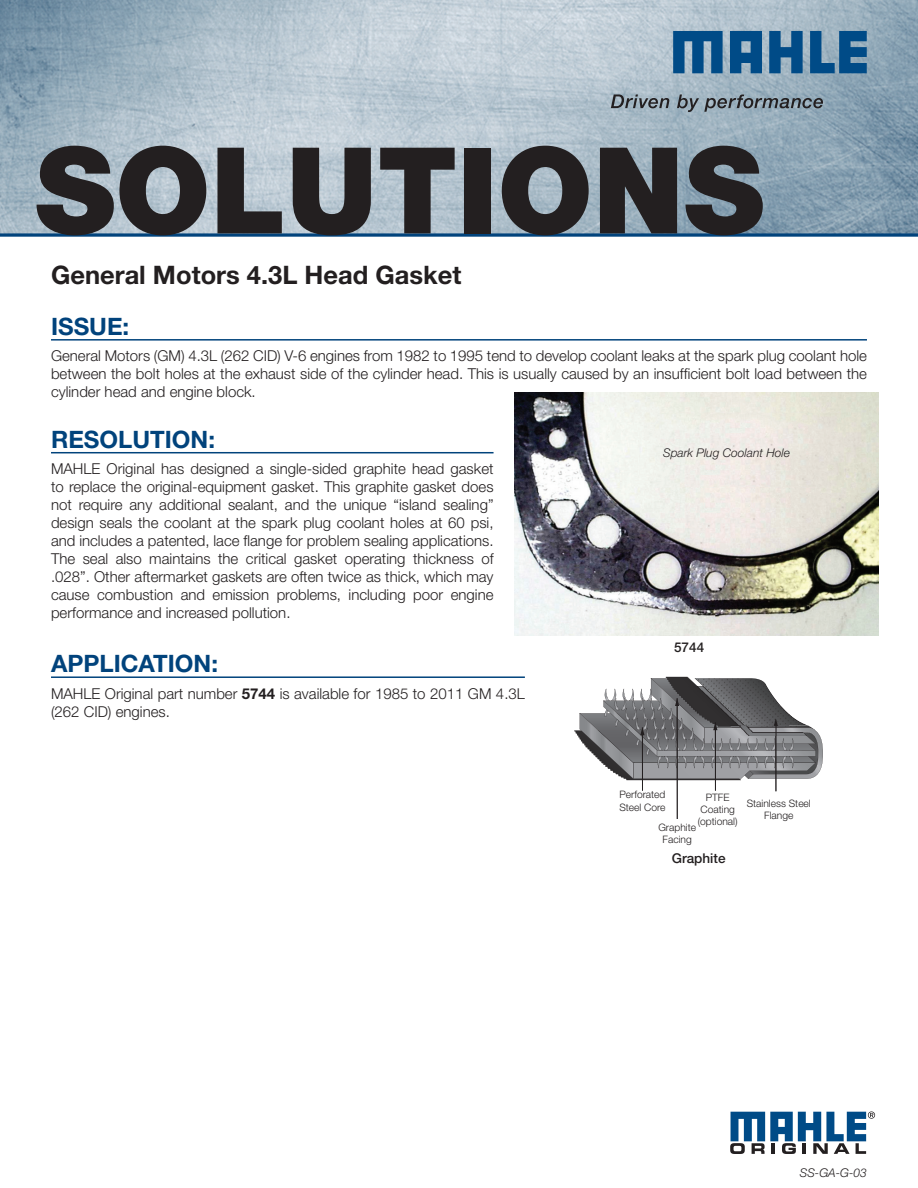
<style>
.page{position:relative;width:918px;height:1188px;background:#fff}
.page>*{position:absolute;margin:0;border:0;box-sizing:border-box;transform-origin:0 0}
.t1{font:900 120px "Helvetica Neue";color:#231f20}
.Head{font:700 25.5px "Helvetica Neue";color:#231f20}
.SubHeads{font:700 24px "Helvetica Neue";color:#01437c}
.Body_Text{font:300 15px/18px "Helvetica Neue";color:#231f20;text-align:justify}
.Caption_-_MAIN{font:500 13.5px "Helvetica Neue";color:#231f20}
.Form_Number{font:italic 300 12px "Helvetica Neue";color:#231f20}
.t2{font:300 10.2px/12.3px "Helvetica Neue";color:#231f20;text-align:center}
.s1{font-weight:700}
</style>
<div class="page">
<img style="left:0;top:0;width:918px;height:233px">
<img style="left:515px;top:392px;width:364px;height:243px">
<hr style="left:642px;top:734px;width:1px;height:57px;background:#231f20">
<hr style="left:677px;top:705px;width:1px;height:114px;background:#231f20">
<hr style="left:715px;top:729px;width:1px;height:62px;background:#231f20">
<hr style="left:775px;top:725px;width:1px;height:66px;background:#231f20">
<svg style="left:574px;top:677px;width:249px;height:103px"></svg>
<img style="left:687px;top:678px;width:121px;height:48px">
<img style="left:730px;top:726px;width:85px;height:10px">
<hr style="left:51px;top:339px;width:816px;height:2px;background:#01437c">
<hr style="left:51px;top:452px;width:443px;height:1px;background:#01437c">
<hr style="left:51px;top:676px;width:474px;height:2px;background:#01437c">
<svg style="left:611px;top:94px;width:58px;height:14px"></svg>
<svg style="left:677px;top:94px;width:146px;height:18px;background:#7b8a95"></svg>
<svg style="left:673px;top:31px;width:50px;height:42px;background:#2a6797"></svg>
<svg style="left:769px;top:31px;width:34px;height:42px"></svg>
<svg style="left:810px;top:31px;width:57px;height:42px;background:#346d99"></svg>
<svg style="left:730px;top:31px;width:32px;height:42px"></svg>
<hr style="left:0;top:233px;width:918px;height:3px;background:#01437c">
<svg style="left:730px;top:1111px;width:145px;height:43px"></svg>
<p class="t1" style="left:35px;top:119px;width:731px">SOLUTIONS</p>
<p class="Head" style="left:51px;top:260px;width:412px">General Motors 4.3L Head Gasket</p>
<p class="SubHeads" style="left:51px;top:311px;width:80px">ISSUE:</p>
<p class="Body_Text" style="left:51px;top:347px;width:817px">General Motors (GM) 4.3L (262 CID) V-6 engines from 1982 to 1995 tend to develop coolant leaks at the spark plug coolant hole between the bolt holes at the exhaust side of the cylinder head. This is usually caused by an insufficient bolt load between the cylinder head and engine block.</p>
<p class="SubHeads" style="left:51px;top:424px;width:166px">RESOLUTION:</p>
<p class="Body_Text" style="left:51px;top:460px;width:444px">MAHLE Original has designed a single-sided graphite head gasket to replace the original-equipment gasket. This graphite gasket does not require any additional sealant, and the unique “island sealing” design seals the coolant at the spark plug coolant holes at 60 psi, and includes a patented, lace flange for problem sealing applications.<br>The seal also maintains the critical gasket operating thickness of .028”. Other aftermarket gaskets are often twice as thick, which may cause combustion and emission problems, including poor engine performance and increased pollution.</p>
<p class="SubHeads" style="left:51px;top:649px;width:169px">APPLICATION:</p>
<p class="Body_Text" style="left:51px;top:684px;width:475px">MAHLE Original part number <span class="s1">5744</span> is available for 1985 to 2011 GM 4.3L (262 CID) engines.</p>
<p class="Form_Number" style="left:663px;top:445px;width:128px">Spark Plug Coolant Hole</p>
<p class="Caption_-_MAIN" style="left:674px;top:639px;width:32px">5744</p>
<p class="t2" style="left:619px;top:788px;width:48px;text-align:left">Perforated<br>Steel Core</p>
<p class="t2" style="left:747px;top:797px;width:66px">Stainless Steel<br>Flange</p>
<p class="t2" style="left:698px;top:791px;width:41px">PTFE<br>Coating (optional)</p>
<p class="t2" style="left:658px;top:821px;width:39px">Graphite<br>Facing</p>
<p class="Caption_-_MAIN" style="left:672px;top:850px;width:55px">Graphite</p>
<p class="Form_Number" style="left:800px;top:1165px;width:69px">SS-GA-G-03</p>
</div>
